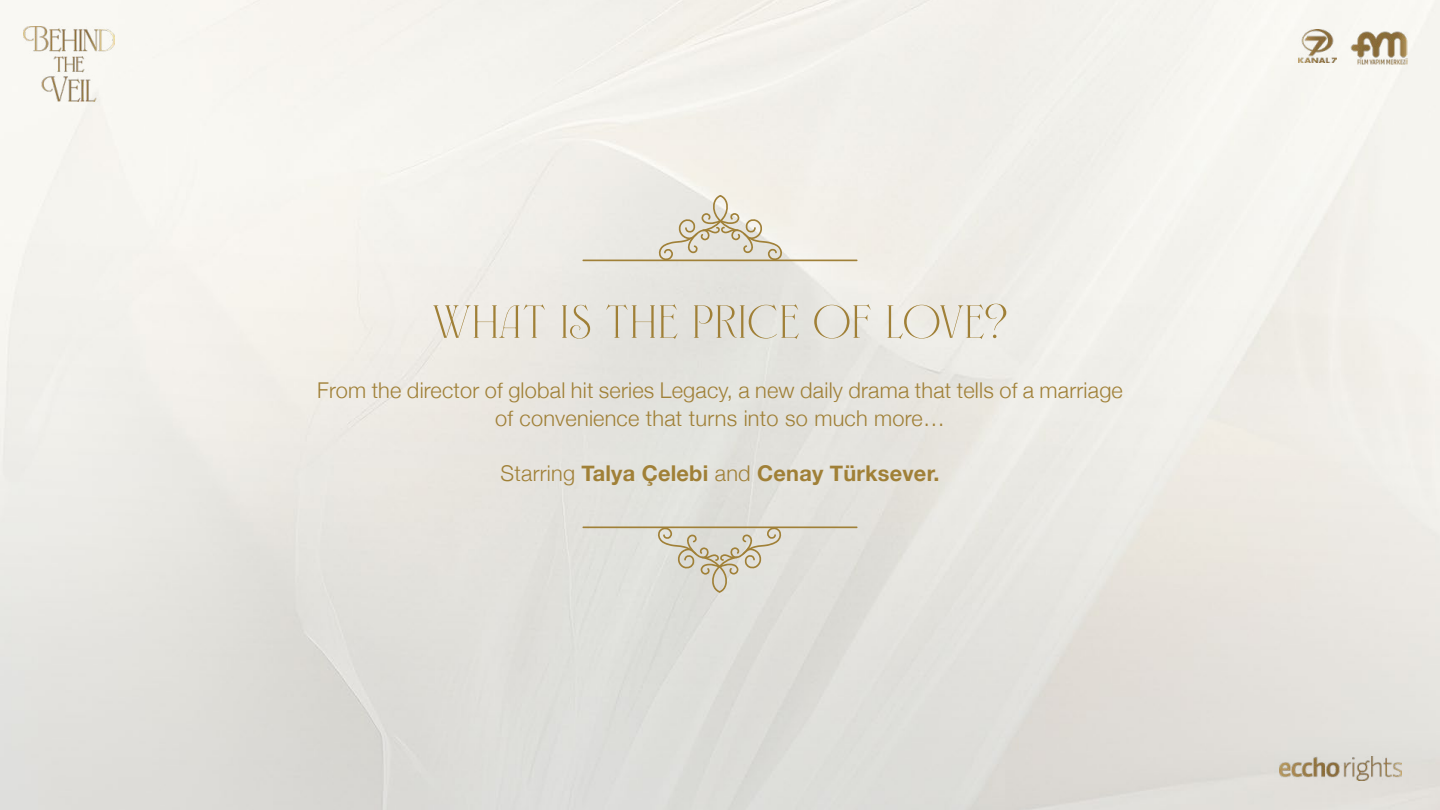
<style>
.page{position:relative;width:1440px;height:810px;background:#fff}
.page>*{position:absolute;margin:0;border:0;box-sizing:border-box;transform-origin:0 0}
.t1{font:700 71.25px "Fleur";letter-spacing:.03em;color:#a08037}
.t2{font:300 21.75px/27.8px "Helvetica Neue";letter-spacing:.01em;color:#a08037;text-align:center}
.t3{font:700 21.75px "Helvetica Neue";letter-spacing:.01em;color:#a08037}
.s1{font-weight:300}
</style>
<div class="page">
<img style="left:0;top:0;width:1440px;height:810px">
<svg style="left:658px;top:195px;width:125px;height:65px;background:#e1dbcd"></svg>
<hr style="left:582px;top:260px;width:276px;height:1px;background:#a08037">
<svg style="left:657px;top:528px;width:125px;height:65px;background:#d7d3c6"></svg>
<hr style="left:582px;top:526px;width:276px;height:2px;background:#a08037">
<img style="left:23px;top:26px;width:92px;height:75px">
<img style="left:1350px;top:31px;width:58px;height:34px">
<img style="left:1280px;top:756px;width:122px;height:25px">
<img style="left:1298px;top:29px;width:38px;height:33px">
<h1 class="t1" style="left:434px;top:275px;width:574px">what is the price of love?</h1>
<p class="t2" style="left:317px;top:375px;width:807px">From the director of global hit series Legacy, a new daily drama that tells of a marriage of convenience that turns into so much more…</p>
<p class="t3" style="left:501px;top:456px;width:440px"><span class="s1">Starring</span> Talya Çelebi <span class="s1">and</span> Cenay Türksever.</p>
</div>
